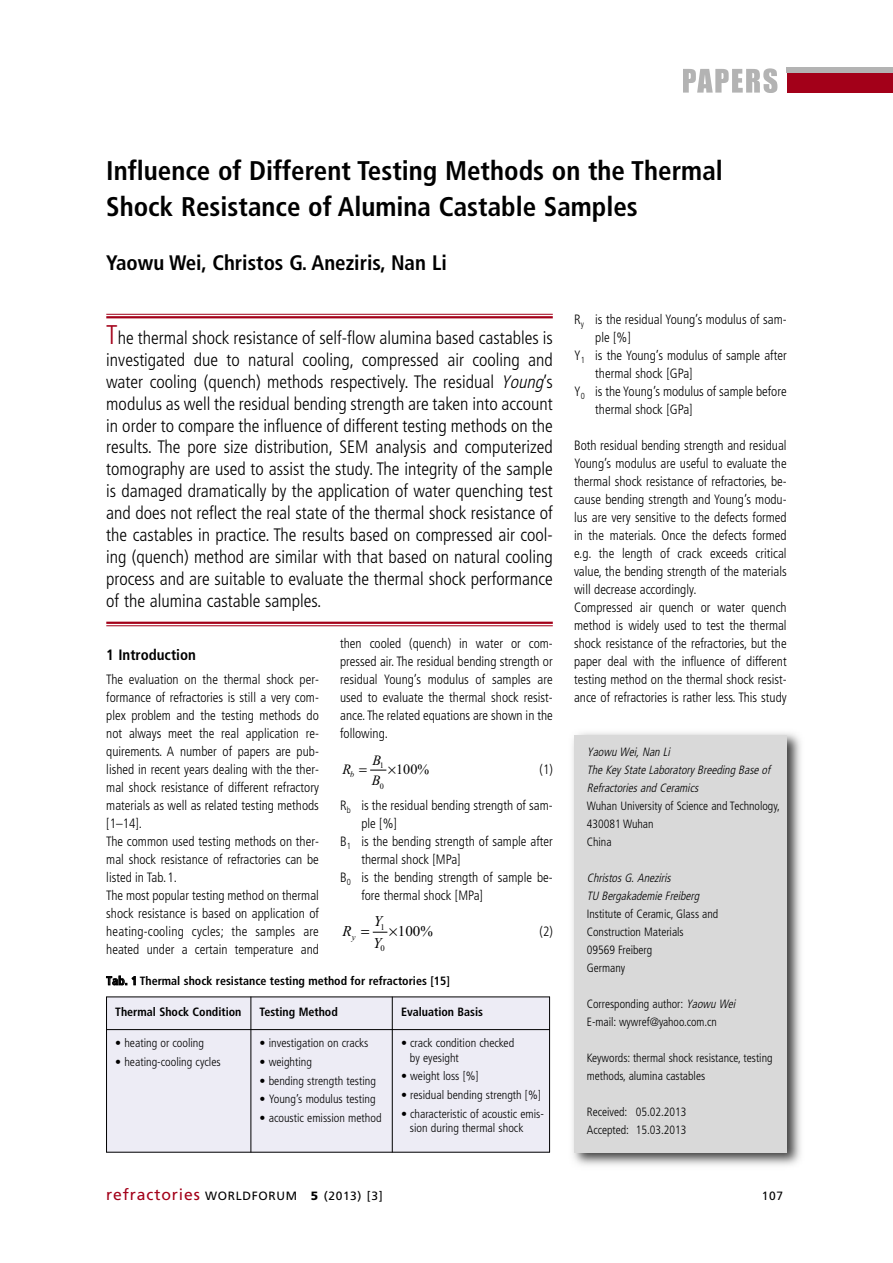
<style>
.page{position:relative;width:893px;height:1263px;background:#fff}
.page>*{position:absolute;margin:0;border:0;box-sizing:border-box;transform-origin:0 0}
.t1{font:700 condensed 27px/36px "Frutiger";color:#000}
.t2{font:700 condensed 21px "Frutiger";color:#000}
.t3{font:300 condensed 18px/21.9px "Frutiger";color:#000;text-align:justify}
.t4{font:700 condensed 15px "Frutiger";color:#000}
.t5{font:15px "Times New Roman PSMT+T42+TAYPOZ";color:#000}
.t6{font:15px "Times New Roman PS Italic MT+T42+MGZJYD";color:#000}
.t7{font:14.25px "Times New Roman PSMT+T42+KXQJIQ";color:#000}
.t8{font:14.25px "Times New Roman PS Italic MT+T42+PAKDIY";color:#000}
.t9{font:300 condensed 13.5px/18px "Frutiger";color:#000}
.t10{font:300 condensed 12px/18px "Frutiger";color:#000}
.t11{font:italic 300 condensed 12px/18px "Frutiger";color:#000}
.t12{font:700 condensed 12px "Frutiger";color:#000}
.t13{font:12px "Frutiger";letter-spacing:.055em;color:#000}
.t14{font:8.7px "Times New Roman PSMT+T42+TAYPOZ";color:#000}
.t15{font:8.7px "Times New Roman PS Italic MT+T42+MGZJYD";color:#000}
.t16{font:8.25px "Times New Roman PSMT+T42+KXQJIQ";color:#000}
.t17{font:8.25px "Times New Roman PS Italic MT+T42+PAKDIY";color:#000}
.s1{font-size:27px;color:#a30019}
.s2{font-style:italic}
.s3{font-size:15.75px;color:#a30019}
.s4{font-weight:900}
</style>
<div class="page">
<div style="left:787px;top:73px;width:106px;height:20px;background:#a30019"></div>
<div style="left:787px;top:68px;width:106px;height:5px;background:#b3b3b3"></div>
<svg style="left:683px;top:68px;width:94px;height:25px"></svg>
<img style="left:572px;top:732px;width:229px;height:434px">
<div style="left:574px;top:735px;width:213px;height:417px;background:#d9d9d9"></div>
<hr style="left:106px;top:314px;width:447px;height:1px;background:#a30019">
<hr style="left:106px;top:316px;width:447px;height:2px;background:#a30019">
<hr style="left:106px;top:622px;width:447px;height:2px;background:#a30019">
<hr style="left:106px;top:625px;width:447px;height:1px;background:#a30019">
<div style="left:106px;top:997px;width:145px;height:32px;background:#edecf5"></div>
<div style="left:251px;top:997px;width:141px;height:32px;background:#edecf5"></div>
<div style="left:392px;top:997px;width:158px;height:32px;background:#edecf5"></div>
<div style="left:106px;top:1029px;width:145px;height:123px;background:#edecf5"></div>
<div style="left:251px;top:1029px;width:141px;height:123px;background:#edecf5"></div>
<div style="left:392px;top:1029px;width:158px;height:123px;background:#edecf5"></div>
<hr style="left:106px;top:997px;width:1px;height:155px;background:#000">
<hr style="left:251px;top:997px;width:1px;height:155px;background:#000">
<hr style="left:392px;top:997px;width:1px;height:155px;background:#000">
<hr style="left:549px;top:997px;width:1px;height:155px;background:#000">
<hr style="left:106px;top:997px;width:444px;height:1px;background:#000">
<hr style="left:106px;top:1029px;width:444px;height:1px;background:#000">
<hr style="left:106px;top:1152px;width:444px;height:1px;background:#000">
<svg style="left:372px;top:931px;width:16px;height:2px"></svg>
<svg style="left:370px;top:769px;width:17px;height:2px"></svg>
<h1 class="t1" style="left:106px;top:155px;width:618px">Influence of Different Testing Methods on the Thermal<br>Shock Resistance of Alumina Castable Samples</h1>
<h2 class="t2" style="left:106px;top:254px;width:342px">Yaowu Wei, Christos G. Aneziris, Nan Li</h2>
<p class="t3" style="left:106px;top:328px;width:448px"><span class="s1">T</span>he thermal shock resistance of self-flow alumina based castables is investigated due to natural cooling, compressed air cooling and water cooling (quench) methods respectively. The residual <span class="s2">Young</span>’s modulus as well the residual bending strength are taken into account in order to compare the influence of different testing methods on the results. The pore size distribution, SEM analysis and computerized tomography are used to assist the study. The integrity of the sample is damaged dramatically by the application of water quenching test and does not reflect the real state of the thermal shock resistance of the castables in practice. The results based on compressed air cool&shy;ing (quench) method are similar with that based on natural cooling process and are suitable to evaluate the thermal shock performance of the alumina castable samples.</p>
<p class="t4" style="left:106px;top:649px;width:91px">1 Introduction</p>
<p class="t9" style="left:106px;top:671px;width:214px">The evaluation on the thermal shock per&shy;formance of refractories is still a very com&shy;plex problem and the testing methods do not always meet the real application re&shy;quirements. A number of papers are pub&shy;lished in recent years dealing with the ther&shy;mal shock resistance of different refractory materials as well as related testing methods [1–14].<br>The common used testing methods on ther&shy;mal shock resistance of refractories can be listed in Tab.1.<br>The most popular testing method on thermal shock resistance is based on application of heating-cooling cycles; the samples are heated under a certain temperature and</p>
<p class="t9" style="left:340px;top:635px;width:214px;text-align:justify">then cooled (quench) in water or com&shy;pressed air. The residual bending strength or residual Young’s modulus of samples are used to evaluate the thermal shock resist&shy;ance. The related equations are shown in the following.</p>
<p class="t9" style="left:540px;top:761px;width:15px">(1)</p>
<p class="t9" style="left:340px;top:797px;width:214px">R<sub>b</sub> is the residual bending strength of sam-</p>
<p class="t9" style="left:361px;top:815px;width:37px">ple [%]</p>
<p class="t9" style="left:340px;top:833px;width:214px">B<sub>1</sub> is the bending strength of sample after</p>
<p class="t9" style="left:361px;top:851px;width:101px">thermal shock [MPa]</p>
<p class="t9" style="left:340px;top:869px;width:214px">B<sub>0</sub> is the bending strength of sample be-</p>
<p class="t9" style="left:361px;top:887px;width:123px">fore thermal shock [MPa]</p>
<p class="t9" style="left:540px;top:923px;width:15px">(2)</p>
<p class="t8" style="left:373px;top:751px;width:10px">B</p>
<p class="t16" style="left:380px;top:762px;width:6px">1</p>
<p class="t16" style="left:380px;top:783px;width:6px">0</p>
<p class="t7" style="left:396px;top:764px;width:35px">100%</p>
<p class="t8" style="left:342px;top:760px;width:10px">R</p>
<p class="t17" style="left:350px;top:770px;width:6px">b</p>
<p class="t8" style="left:372px;top:771px;width:10px">B</p>
<p class="t6" style="left:374px;top:912px;width:10px">Y</p>
<p class="t14" style="left:380px;top:924px;width:6px">1</p>
<p class="t14" style="left:380px;top:945px;width:6px">0</p>
<p class="t5" style="left:398px;top:925px;width:37px">100%</p>
<p class="t6" style="left:342px;top:922px;width:11px">R</p>
<p class="t15" style="left:352px;top:932px;width:5px">y</p>
<p class="t6" style="left:373px;top:934px;width:10px">Y</p>
<p class="t12" style="left:106px;top:976px;width:345px">Tab. 1 Thermal shock resistance testing method for refractories [15]</p>
<p class="t12" style="left:115px;top:1007px;width:128px">Thermal Shock Condition</p>
<p class="t12" style="left:260px;top:1007px;width:80px">Testing Method</p>
<p class="t12" style="left:401px;top:1007px;width:84px">Evaluation Basis</p>
<p class="t10" style="left:115px;top:1035px;width:90px">• heating or cooling</p>
<p class="t10" style="left:115px;top:1054px;width:107px">• heating-cooling cycles</p>
<p class="t10" style="left:260px;top:1035px;width:110px">• investigation on cracks</p>
<p class="t10" style="left:260px;top:1054px;width:54px">• weighting</p>
<p class="t10" style="left:260px;top:1072px;width:118px">• bending strength testing</p>
<p class="t10" style="left:260px;top:1091px;width:117px">• Young’s modulus testing</p>
<p class="t10" style="left:260px;top:1110px;width:123px">• acoustic emission method</p>
<p class="t10" style="left:410px;top:1037px;width:106px;line-height:14.4px;text-indent:-9px">• crack condition checked by eyesight</p>
<p class="t10" style="left:401px;top:1068px;width:79px">• weight loss [%]</p>
<p class="t10" style="left:401px;top:1087px;width:141px">• residual bending strength [%]</p>
<p class="t10" style="left:410px;top:1107px;width:136px;line-height:14.4px;text-indent:-9px">• characteristic of acoustic emis&shy;sion during thermal shock</p>
<p class="t9" style="left:574px;top:311px;width:214px">R<sub>y</sub> is the residual Young’s modulus of sam-</p>
<p class="t9" style="left:595px;top:329px;width:37px">ple [%]</p>
<p class="t9" style="left:574px;top:347px;width:214px">Y<sub>1</sub> is the Young’s modulus of sample after</p>
<p class="t9" style="left:595px;top:365px;width:99px">thermal shock [GPa]</p>
<p class="t9" style="left:574px;top:383px;width:214px">Y<sub>0</sub> is the Young’s modulus of sample before</p>
<p class="t9" style="left:595px;top:401px;width:99px">thermal shock [GPa]</p>
<p class="t9" style="left:574px;top:437px;width:214px">Both residual bending strength and residual Young’s modulus are useful to evaluate the thermal shock resistance of refractories, be&shy;cause bending strength and Young’s modu&shy;lus are very sensitive to the defects formed in the materials. Once the defects formed e.g. the length of crack exceeds critical value, the bending strength of the materials will decrease accordingly.<br>Compressed air quench or water quench method is widely used to test the thermal shock resistance of the refractories, but the paper deal with the influence of different testing method on the thermal shock resist&shy;ance of refractories is rather less. This study</p>
<p class="t11" style="left:587px;top:744px;width:185px">Yaowu Wei, Nan Li<br>The Key State Laboratory Breeding Base of<br>Refractories and Ceramics</p>
<p class="t10" style="left:587px;top:798px;width:195px">Wuhan University of Science and Technology,<br>430081 Wuhan<br>China</p>
<p class="t11" style="left:587px;top:870px;width:116px">Christos G. Aneziris<br>TU Bergakademie Freiberg</p>
<p class="t10" style="left:587px;top:906px;width:133px">Institute of Ceramic, Glass and<br>Construction Materials<br>09569 Freiberg<br>Germany</p>
<p class="t10" style="left:587px;top:996px;width:152px">Corresponding author: <span class="s2">YaowuWei<br></span>E-mail: wywref@yahoo.com.cn</p>
<p class="t10" style="left:587px;top:1050px;width:187px">Keywords: thermal shock resistance, testing methods, alumina castables</p>
<p class="t10" style="left:587px;top:1104px;width:101px">Received: 05.02.2013<br>Accepted: 15.03.2013</p>
<p class="t13" style="left:106px;top:1191px;width:278px"><span class="s3">refractories</span> WORLDFORUM <span class="s4">5</span> (2013) [3]</p>
<p class="t13" style="left:762px;top:1191px;width:23px">107</p>
</div>
